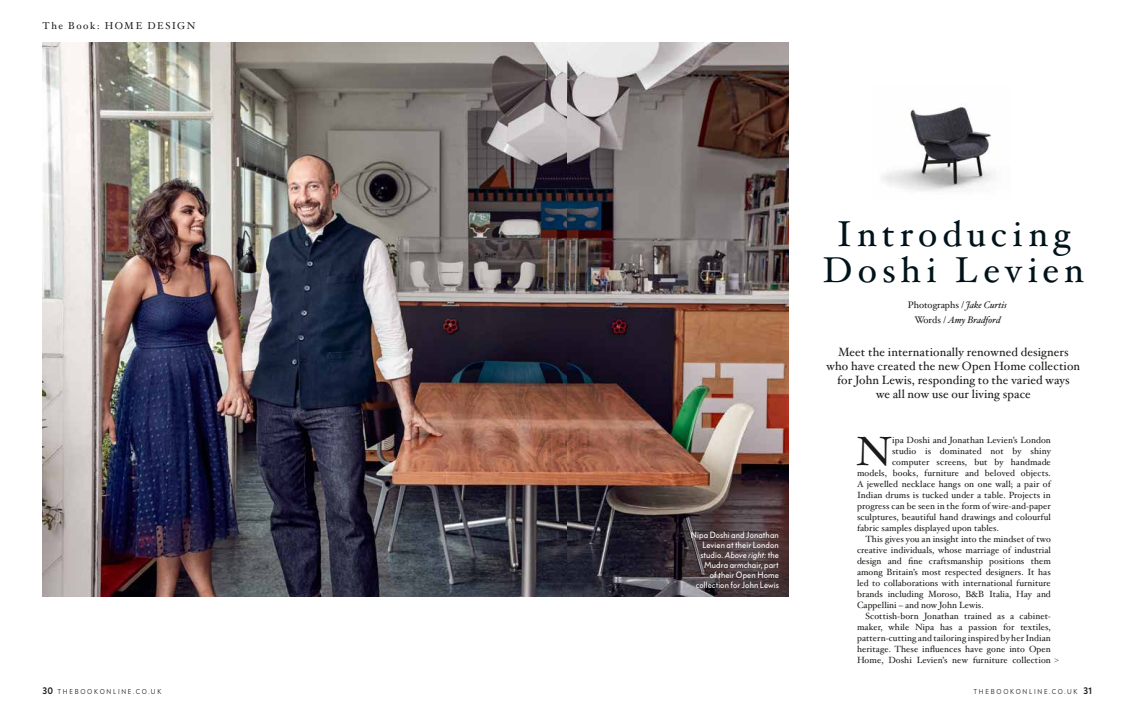
<style>
.page{position:relative;width:1134px;height:709px;background:#fff}
.page>*{position:absolute;margin:0;border:0;box-sizing:border-box;transform-origin:0 0}
.t1{font:40.9px "Hoefler Text";color:#1a1a18}
.t2{font:36px/36px "Hoefler Text";letter-spacing:.14em;color:#00131a;text-align:center}
.t3{font:12px/14px "Hoefler Text";letter-spacing:.01em;color:#1a1a18;text-align:center}
.t4{font:10px "Hoefler Text";letter-spacing:.14em;color:#1a1a18}
.t5{font:italic 9.5px/15px "Hoefler Text";color:#1a1a18;text-align:center}
.t6{font:9px "Hoefler Text";letter-spacing:.01em;color:#1a1a18}
.t7{font:9px/10px "Bauer Grotesk OT";letter-spacing:.01em;color:#fff;text-align:right}
.t8{font:8px "Times New Roman";color:#1a1a18}
.t9{font:7px "Bauer Grotesk OT";letter-spacing:.25em;color:#1a1a18}
.s1{font-style:italic}
.s2{font-style:normal}
.s3{font-weight:500;font-size:10px}
</style>
<div class="page">
<img style="left:567px;top:43px;width:222px;height:554px">
<img style="left:43px;top:43px;width:524px;height:554px">
<img style="left:881px;top:107px;width:112px;height:84px">
<p class="t4" style="left:43px;top:20px;width:154px">The Book: HOME DESIGN</p>
<p class="t7" style="left:691px;top:529px;width:89px">Nipa Doshi and Jonathan<br>Levien at their London studio. <span class="s1">Above right:</span> the<br>Mudra armchair, part<br>of their Open Home collection for John Lewis</p>
<h2 class="t2" style="left:823px;top:217px;width:262px">Introducing<br>Doshi Levien</h2>
<p class="t5" style="left:908px;top:297px;width:101px"><span class="s2">Photographs /</span> Jake Curtis<br><span class="s2">Words /</span> Amy Bradford</p>
<h3 class="t3" style="left:827px;top:345px;width:255px">Meet the internationally renowned designers who have created the new Open Home collection for John Lewis, responding to the varied ways<br>we all now use our living space</h3>
<h1 class="t1" style="left:856px;top:427px;width:37px">N</h1>
<p class="t6" style="left:892px;top:435px;width:160px">ipa Doshi and Jonathan Levien’s London</p>
<p class="t6" style="left:892px;top:446px;width:160px">studio is dominated not by shiny</p>
<p class="t6" style="left:892px;top:457px;width:160px">computer screens, but by handmade</p>
<p class="t6" style="left:857px;top:468px;width:195px">models, books, furniture and beloved objects.</p>
<p class="t6" style="left:857px;top:479px;width:195px">A jewelled necklace hangs on one wall; a pair of</p>
<p class="t6" style="left:857px;top:490px;width:195px">Indian drums is tucked under a table. Projects in</p>
<p class="t6" style="left:857px;top:501px;width:195px">progress can be seen in the form of wire-and-paper</p>
<p class="t6" style="left:857px;top:512px;width:195px">sculptures, beautiful hand drawings and colourful</p>
<p class="t6" style="left:857px;top:523px;width:143px">fabric samples displayed upon tables.</p>
<p class="t6" style="left:865px;top:534px;width:187px">This gives you an insight into the mindset of two</p>
<p class="t6" style="left:857px;top:545px;width:195px">creative individuals, whose marriage of industrial</p>
<p class="t6" style="left:857px;top:556px;width:195px">design and fine craftsmanship positions them</p>
<p class="t6" style="left:857px;top:567px;width:195px">among Britain’s most respected designers. It has</p>
<p class="t6" style="left:857px;top:578px;width:195px">led to collaborations with international furniture</p>
<p class="t6" style="left:857px;top:589px;width:195px">brands including Moroso, B&amp;B Italia, Hay and</p>
<p class="t6" style="left:857px;top:600px;width:128px">Cappellini – and now John Lewis.</p>
<p class="t6" style="left:865px;top:611px;width:187px">Scottish-born Jonathan trained as a cabinet-</p>
<p class="t6" style="left:857px;top:622px;width:195px">maker, while Nipa has a passion for textiles,</p>
<p class="t6" style="left:857px;top:633px;width:195px">pattern-cutting and tailoring inspired by her Indian</p>
<p class="t6" style="left:857px;top:644px;width:195px">heritage. These influences have gone into Open</p>
<p class="t6" style="left:857px;top:655px;width:195px">Home, Doshi Levien’s new furniture collection</p>
<p class="t8" style="left:1054px;top:654px;width:6px">&gt;</p>
<p class="t9" style="left:43px;top:687px;width:120px"><span class="s3">30</span> THEBOOKONLINE.CO.UK</p>
<p class="t9" style="left:973px;top:687px;width:120px">THEBOOKONLINE.CO.UK <span class="s3">31</span></p>
</div>
